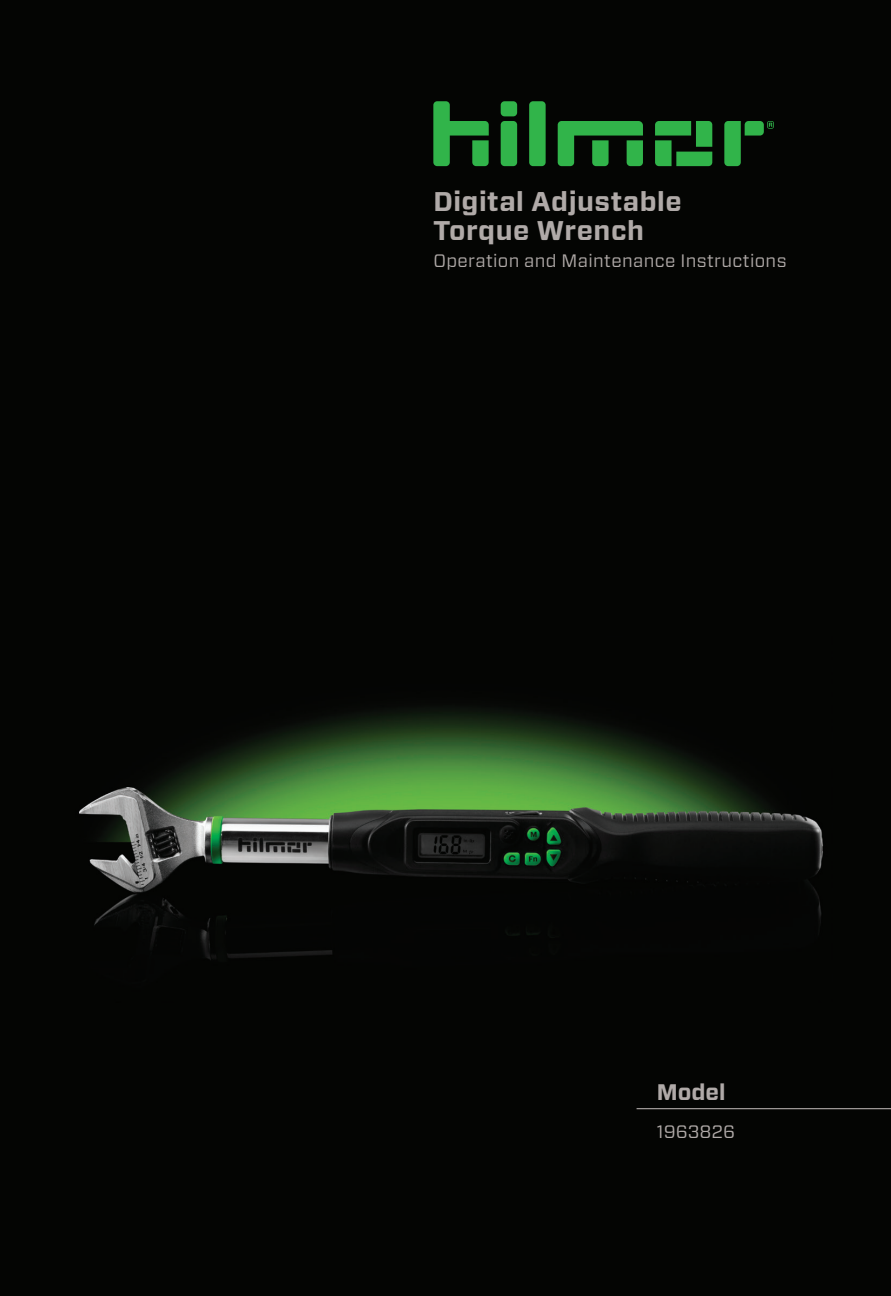
<style>
.page{position:relative;width:891px;height:1296px;background:#040503}
.page>*{position:absolute;margin:0;border:0;box-sizing:border-box;transform-origin:0 0}
.t1{font:700 27px/29.2px "Forza";letter-spacing:.02em;color:#b0aaa8}
.t2{font:700 22.5px "Forza";color:#b0aaa8}
.t3{font:18px "Forza";letter-spacing:.02em;color:#b0aaa8}
.t4{font:18px "Forza";color:#b0aaa8}
</style>
<div class="page">
<div style="left:501px;top:121px;width:16px;height:45px;background:#31b44a;border-radius:4px"></div>
<div style="left:501px;top:101px;width:16px;height:15px;background:#31b44a;border-radius:4px"></div>
<div style="left:529px;top:101px;width:17px;height:65px;background:#31b44a;border-radius:4px"></div>
<svg style="left:433px;top:101px;width:56px;height:65px"></svg>
<svg style="left:558px;top:121px;width:85px;height:45px"></svg>
<svg style="left:655px;top:121px;width:57px;height:45px"></svg>
<svg style="left:724px;top:121px;width:50px;height:45px"></svg>
<hr style="left:637px;top:1108px;width:254px;height:1px;background:#b0aaa8">
<img style="left:79px;top:708px;width:744px;height:252px">
<h1 class="t1" style="left:433px;top:187px;width:250px">Digital Adjustable<br>Torque Wrench</h1>
<p class="t3" style="left:433px;top:249px;width:355px">Operation and Maintenance Instructions</p>
<p class="t2" style="left:657px;top:1077px;width:70px">Model</p>
<p class="t4" style="left:657px;top:1120px;width:80px">1963826</p>
</div>
